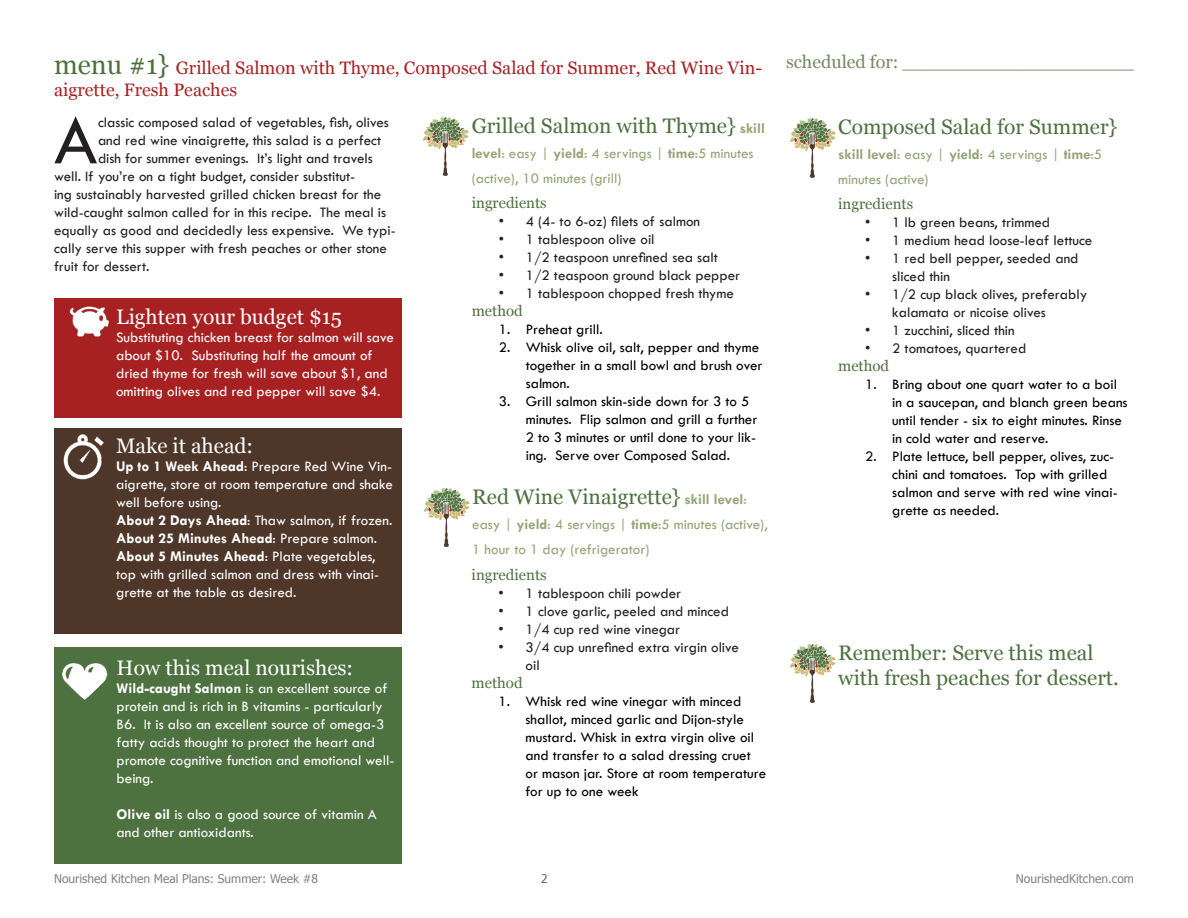
<style>
.page{position:relative;width:1188px;height:918px;background:#fff}
.page>*{position:absolute;margin:0;border:0;box-sizing:border-box;transform-origin:0 0}
.t1{font:72.9px "Tw Cen";color:#231f20}
.t2{font:21px/25.2px "Georgia";color:#4d713f}
.t3{font:21px "Georgia";color:#fff}
.t4{font:18px/21.6px "Georgia";color:#a72122}
.t5{font:18px "Georgia";color:#738a62}
.t6{font:15px/18px "Tw Cen";color:#231f20}
.t7{font:15px/18px "Tw Cen";color:#fff}
.t8{font:15px/18px "Tw Cen";color:#000}
.t9{font:15px/25.2px "Tw Cen";color:#94a575}
.t10{font:15px "Georgia";color:#4d713f}
.t11{font:12px "Tahoma";color:#808285}
.t12{font:12px "Tahoma";color:#636366}
.s1{font-size:27px;color:#4d713f}
.s2{font-weight:700}
.s3{font-family:"Tw Cen";font-weight:700;font-size:15px;color:#94a575}
.s4{font-family:"Tw Cen";font-size:15px;color:#94a575}
</style>
<div class="page">
<img style="left:422px;top:117px;width:47px;height:59px">
<div style="left:54px;top:428px;width:348px;height:205px;background:#4e3629"></div>
<img style="left:63px;top:434px;width:41px;height:46px">
<div style="left:54px;top:648px;width:348px;height:216px;background:#4d713f"></div>
<img style="left:62px;top:663px;width:46px;height:37px">
<img style="left:423px;top:488px;width:47px;height:59px">
<div style="left:54px;top:298px;width:348px;height:120px;background:#a72122"></div>
<img style="left:69px;top:306px;width:40px;height:31px">
<img style="left:789px;top:118px;width:47px;height:60px">
<img style="left:789px;top:644px;width:47px;height:59px">
<p class="t4" style="left:54px;top:58px;width:710px"><span class="s1">menu #1}</span> Grilled Salmon with Thyme, Composed Salad for Summer, Red Wine Vin&shy;aigrette, Fresh Peaches</p>
<p class="t5" style="left:786px;top:51px;width:349px">scheduled for: ____________________</p>
<h1 class="t1" style="left:54px;top:96px;width:46px">A</h1>
<p class="t6" style="left:98px;top:114px;width:292px">classic composed salad of vegetables, fish, olives</p>
<p class="t6" style="left:98px;top:132px;width:285px">and red wine vinaigrette, this salad is a perfect</p>
<p class="t6" style="left:98px;top:150px;width:276px">dish for summer evenings. It’s light and travels</p>
<p class="t6" style="left:54px;top:168px;width:303px">well. If you’re on a tight budget, consider substitut-</p>
<p class="t6" style="left:54px;top:186px;width:329px">ing sustainably harvested grilled chicken breast for the</p>
<p class="t6" style="left:54px;top:204px;width:334px">wild-caught salmon called for in this recipe. The meal is</p>
<p class="t6" style="left:54px;top:222px;width:343px">equally as good and decidedly less expensive. We typi-</p>
<p class="t6" style="left:54px;top:240px;width:334px">cally serve this supper with fresh peaches or other stone</p>
<p class="t6" style="left:54px;top:258px;width:97px">fruit for dessert.</p>
<h2 class="t3" style="left:116px;top:304px;width:227px">Lighten your budget $15</h2>
<p class="t7" style="left:116px;top:328px;width:279px">Substituting chicken breast for salmon will save about $10. Substituting half the amount of dried thyme for fresh will save about $1, and omitting olives and red pepper will save $4.</p>
<h2 class="t3" style="left:116px;top:433px;width:139px">Make it ahead:</h2>
<p class="t7" style="left:116px;top:457px;width:278px"><span class="s2">Up to 1 Week Ahead</span>: Prepare Red Wine Vin&shy;aigrette, store at room temperature and shake well before using.<br><span class="s2">About 2 Days Ahead</span>: Thaw salmon, if frozen.<br><span class="s2">About 25 Minutes Ahead</span>: Prepare salmon.<br><span class="s2">About 5 Minutes Ahead</span>: Plate vegetables, top with grilled salmon and dress with vinai&shy;grette at the table as desired.</p>
<h2 class="t3" style="left:117px;top:655px;width:238px">How this meal nourishes:</h2>
<p class="t7" style="left:117px;top:679px;width:279px"><span class="s2">Wild-caught Salmon</span> is an excellent source of protein and is rich in B vitamins - particularly B6. It is also an excellent source of omega-3 fatty acids thought to protect the heart and promote cognitive function and emotional well&shy;being.</p>
<p class="t7" style="left:117px;top:805px;width:262px"><span class="s2">Olive oil</span> is also a good source of vitamin A and other antioxidants.</p>
<h2 class="t2" style="left:472px;top:113px;width:295px">Grilled Salmon with Thyme} <span class="s3">skill</span></h2>
<p class="t9" style="left:472px;top:141px;width:283px"><span class="s2">level</span>: easy | <span class="s2">yield</span>: 4 servings | <span class="s2">time</span>:5 minutes (active), 10 minutes (grill)</p>
<p class="t10" style="left:472px;top:194px;width:77px">ingredients</p>
<p class="t6" style="left:499px;top:212px;width:203px">• 4 (4- to 6-oz) filets of salmon</p>
<p class="t6" style="left:499px;top:230px;width:157px">• 1 tablespoon olive oil</p>
<p class="t6" style="left:499px;top:248px;width:221px">• 1/2 teaspoon unrefined sea salt</p>
<p class="t6" style="left:499px;top:266px;width:243px">• 1/2 teaspoon ground black pepper</p>
<p class="t6" style="left:499px;top:284px;width:237px">• 1 tablespoon chopped fresh thyme</p>
<p class="t10" style="left:472px;top:302px;width:53px">method</p>
<p class="t8" style="left:499px;top:320px;width:105px">1. Preheat grill.</p>
<p class="t8" style="left:526px;top:338px;width:238px;text-indent:-27px">2. Whisk olive oil, salt, pepper and thyme together in a small bowl and brush over salmon.</p>
<p class="t8" style="left:526px;top:392px;width:233px;text-indent:-27px">3. Grill salmon skin-side down for 3 to 5 minutes. Flip salmon and grill a further 2 to 3 minutes or until done to your lik&shy;ing. Serve over Composed Salad.</p>
<h2 class="t2" style="left:472px;top:485px;width:276px">Red Wine Vinaigrette} <span class="s3">skill level</span><span class="s4">:</span></h2>
<p class="t9" style="left:472px;top:512px;width:297px">easy | <span class="s2">yield</span>: 4 servings | <span class="s2">time</span>:5 minutes (active),<br>1 hour to 1 day (refrigerator)</p>
<p class="t10" style="left:472px;top:565px;width:77px">ingredients</p>
<p class="t6" style="left:499px;top:584px;width:184px">• 1 tablespoon chili powder</p>
<p class="t6" style="left:499px;top:602px;width:232px">• 1 clove garlic, peeled and minced</p>
<p class="t6" style="left:499px;top:620px;width:183px">• 1/4 cup red wine vinegar</p>
<p class="t6" style="left:526px;top:638px;width:215px;text-indent:-27px">• 3/4 cup unrefined extra virgin olive oil</p>
<p class="t10" style="left:472px;top:673px;width:53px">method</p>
<p class="t8" style="left:526px;top:692px;width:242px;text-indent:-27px">1. Whisk red wine vinegar with minced shallot, minced garlic and Dijon-style mustard. Whisk in extra virgin olive oil and transfer to a salad dressing cruet or mason jar. Store at room temperature for up to one week</p>
<h2 class="t2" style="left:838px;top:115px;width:281px">Composed Salad for Summer}</h2>
<p class="t9" style="left:838px;top:142px;width:265px"><span class="s2">skill level</span>: easy | <span class="s2">yield</span>: 4 servings | <span class="s2">time</span>:5 minutes (active)</p>
<p class="t10" style="left:838px;top:195px;width:77px">ingredients</p>
<p class="t6" style="left:865px;top:214px;width:186px">• 1 lb green beans, trimmed</p>
<p class="t6" style="left:865px;top:232px;width:229px">• 1 medium head loose-leaf lettuce</p>
<p class="t6" style="left:892px;top:250px;width:188px;text-indent:-27px">• 1 red bell pepper, seeded and sliced thin</p>
<p class="t6" style="left:892px;top:286px;width:196px;text-indent:-27px">• 1/2 cup black olives, preferably kalamata or nicoise olives</p>
<p class="t6" style="left:865px;top:322px;width:151px">• 1 zucchini, sliced thin</p>
<p class="t6" style="left:865px;top:340px;width:163px">• 2 tomatoes, quartered</p>
<p class="t10" style="left:838px;top:357px;width:53px">method</p>
<p class="t8" style="left:892px;top:376px;width:237px;text-indent:-27px">1. Bring about one quart water to a boil in a saucepan, and blanch green beans until tender - six to eight minutes. Rinse in cold water and reserve.</p>
<p class="t8" style="left:892px;top:448px;width:227px;text-indent:-27px">2. Plate lettuce, bell pepper, olives, zuc&shy;chini and tomatoes. Top with grilled salmon and serve with red wine vinai&shy;grette as needed.</p>
<h2 class="t2" style="left:838px;top:641px;width:282px">Remember: Serve this meal with fresh peaches for dessert.</h2>
<p class="t11" style="left:54px;top:871px;width:266px">Nourished Kitchen Meal Plans: Summer: Week #8</p>
<p class="t12" style="left:541px;top:871px;width:8px">2</p>
<p class="t11" style="left:1016px;top:871px;width:120px">NourishedKitchen.com</p>
</div>
